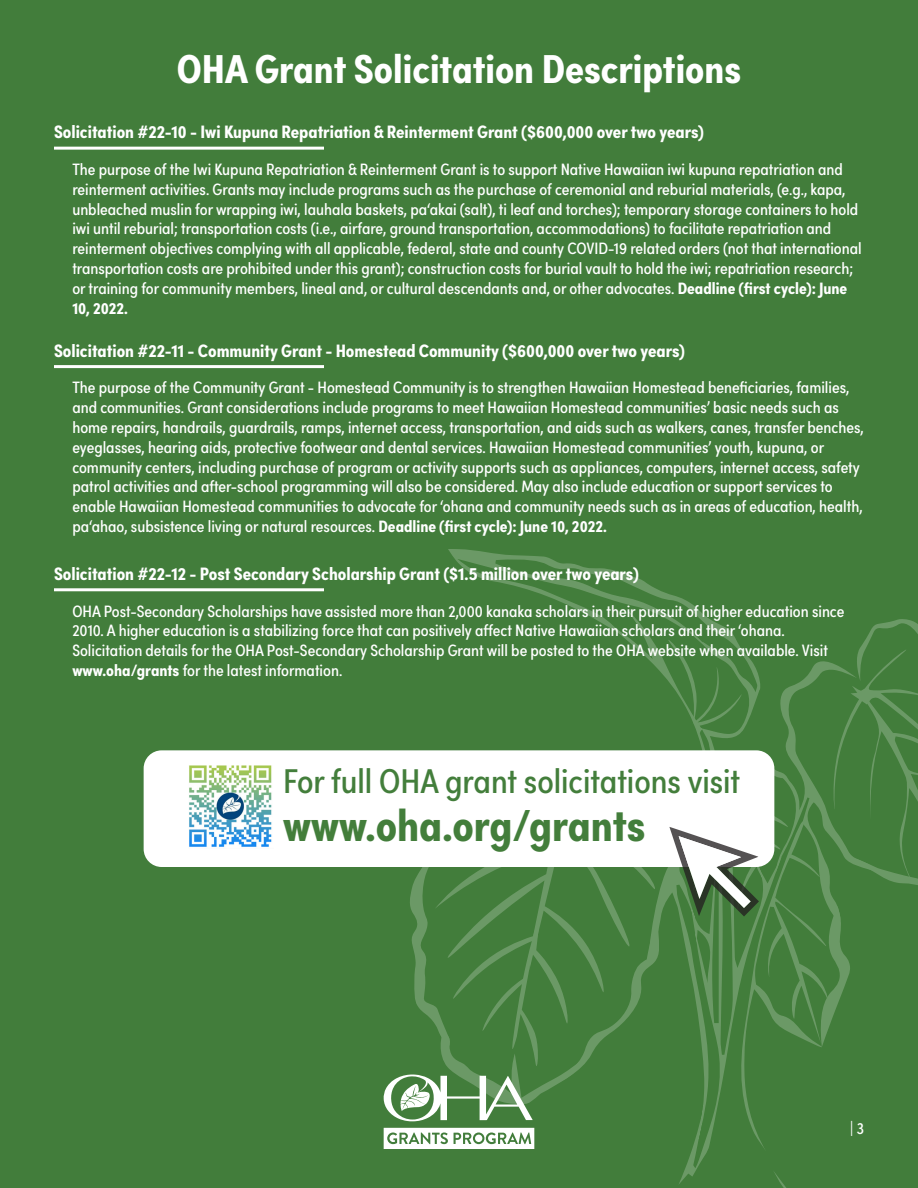
<style>
.page{position:relative;width:918px;height:1188px;background:#427d3b}
.page>*{position:absolute;margin:0;border:0;box-sizing:border-box;transform-origin:0 0}
.t1{font:700 45px "Sofia Pro Condensed";color:#437e3b;scale:1.1 1}
.t2{font:700 40.5px "Sofia Pro Condensed";color:#fff;scale:1.1 1}
.t3{font:34.5px "Sofia Pro Condensed";color:#437e3b;scale:1.1 1}
.t4{font:700 18px "Sofia Pro Condensed";color:#fff;scale:1.1 1}
.t5{font:16.5px/19.8px "Sofia Pro Condensed";color:#fff;scale:1.1 1}
.s1{font-weight:700}
</style>
<div class="page">
<svg style="left:774px;top:1172px;width:12px;height:16px"></svg>
<hr style="left:54px;top:147px;width:270px;height:3px;background:#fff">
<hr style="left:54px;top:365px;width:270px;height:3px;background:#fff">
<hr style="left:54px;top:588px;width:270px;height:3px;background:#fff">
<div style="left:144px;top:750px;width:630px;height:117px;background:#fff;border-radius:18px"></div>
<svg style="left:384px;top:549px;width:534px;height:603px"></svg>
<img style="left:189px;top:766px;width:83px;height:81px">
<p class="t2" style="left:177px;top:38px;width:515px">OHA Grant Solicitation Descriptions</p>
<p class="t4" style="left:54px;top:118px;width:592px">Solicitation #22-10 - Iwi Kupuna Repatriation &amp; Reinterment Grant ($600,000 over two years)</p>
<p class="t5" style="left:72px;top:158px;width:719px">The purpose of the Iwi Kupuna Repatriation &amp; Reinterment Grant is to support Native Hawaiian iwi kupuna repatriation and reinterment activities. Grants may include programs such as the purchase of ceremonial and reburial materials, (e.g., kapa, unbleached muslin for wrapping iwi, lauhala baskets, pa‘akai (salt), ti leaf and torches); temporary storage containers to hold iwi until reburial; transportation costs (i.e., airfare, ground transportation, accommodations) to facilitate repatriation and reinterment objectives complying with all applicable, federal, state and county COVID-19 related orders (not that international transportation costs are prohibited under this grant); construction costs for burial vault to hold the iwi; repatriation research; or training for community members, lineal and, or cultural descendants and, or other advocates. <span class="s1">Deadline (first cycle): June 10, 2022.</span></p>
<p class="t4" style="left:54px;top:337px;width:575px">Solicitation #22-11 - Community Grant - Homestead Community ($600,000 over two years)</p>
<p class="t5" style="left:72px;top:377px;width:721px">The purpose of the Community Grant - Homestead Community is to strengthen Hawaiian Homestead beneficiaries, families, and communities. Grant considerations include programs to meet Hawaiian Homestead communities’ basic needs such as home repairs, handrails, guardrails, ramps, internet access, transportation, and aids such as walkers, canes, transfer benches, eyeglasses, hearing aids, protective footwear and dental services. Hawaiian Homestead communities’ youth, kupuna, or community centers, including purchase of program or activity supports such as appliances, computers, internet access, safety patrol activities and after-school programming will also be considered. May also include education or support services to enable Hawaiian Homestead communities to advocate for ‘ohana and community needs such as in areas of education, health, pa‘ahao, subsistence living or natural resources. <span class="s1">Deadline (first cycle): June 10, 2022.</span></p>
<p class="t4" style="left:54px;top:560px;width:533px">Solicitation #22-12 - Post Secondary Scholarship Grant ($1.5 million over two years)</p>
<p class="t5" style="left:72px;top:600px;width:703px">OHA Post-Secondary Scholarships have assisted more than 2,000 kanaka scholars in their pursuit of higher education since<br>2010. A higher education is a stabilizing force that can positively affect Native Hawaiian scholars and their ‘ohana.</p>
<p class="t5" style="left:72px;top:640px;width:688px">Solicitation details for the OHA Post-Secondary Scholarship Grant will be posted to the OHA website when available. Visit <span class="s1">www.oha/grants</span> for the latest information.</p>
<p class="t3" style="left:283px;top:756px;width:417px">For full OHA grant solicitations visit</p>
<p class="t1" style="left:283px;top:791px;width:331px">www.oha.org/grants</p>
<p class="t5" style="left:850px;top:1117px;width:14px">| 3</p>
</div>
